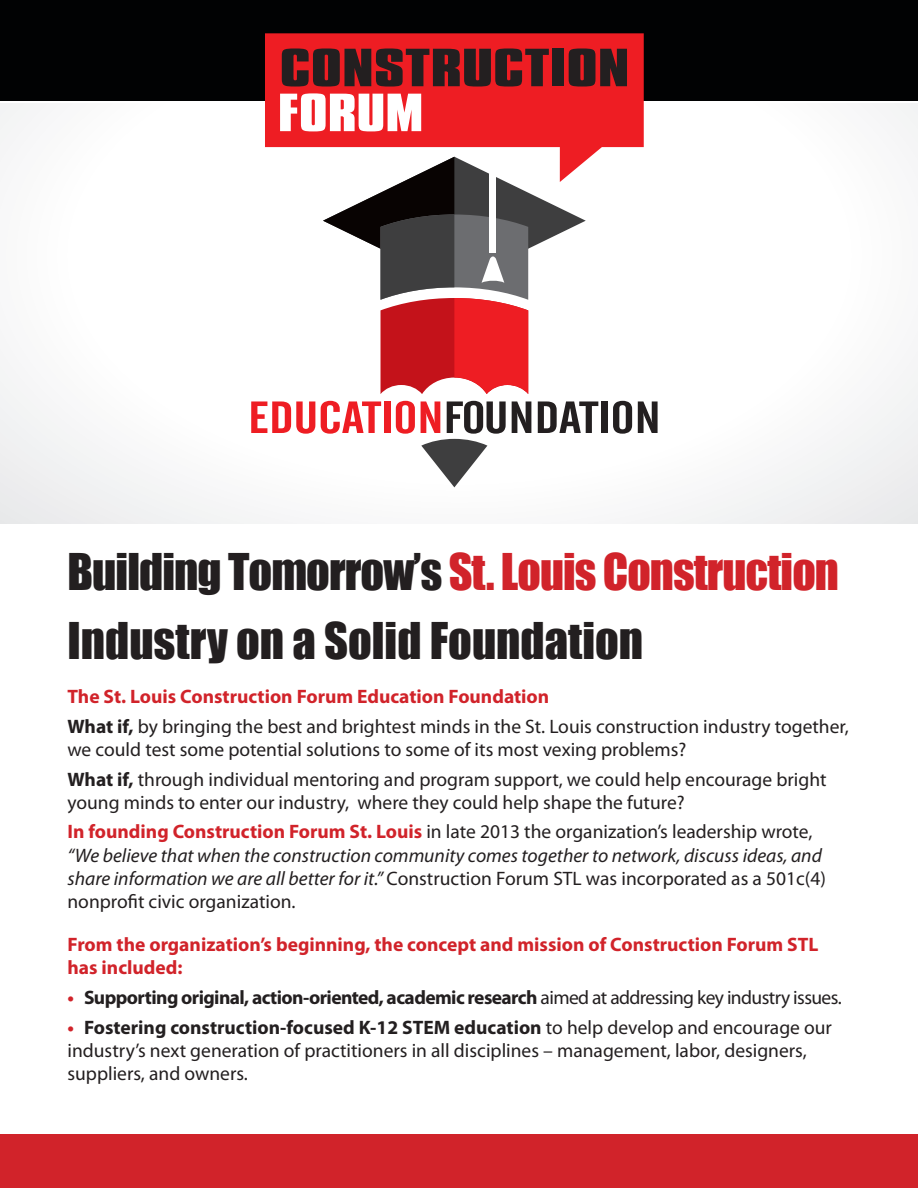
<style>
.page{position:relative;width:918px;height:1188px;background:#fff}
.page>*{position:absolute;margin:0;border:0;box-sizing:border-box;transform-origin:0 0}
.t1{font:46.5px "Impact";letter-spacing:-.02em;color:#d1232a}
.t2{font:46.5px "Impact";color:#231f20}
.Basal{font:19.5px/23.1px "Myriad Pro";color:#231f20}
.Basal-2{font:italic 19.5px/23.1px "Myriad Pro";color:#231f20}
.BL{font:19.5px/23.1px "Myriad Pro";color:#231f20}
.Basal_SB{font:700 19.5px/23.1px "Myriad Pro";color:#d1232a}
.BL-2{font:700 19.5px "Myriad Pro";letter-spacing:-.03em;color:#231f20}
.s1{color:#231f20}
.s2{font-weight:700}
.s3{font-weight:700;font-style:normal;color:#d1232a}
.s4{font-style:normal}
.s5{color:#d1232a}
.s6{font-weight:400}
.s7{font-weight:700;color:#d1232a}
</style>
<div class="page">
<div style="left:0;top:0;width:918px;height:101px;background:#010203"></div>
<div style="left:0;top:1134px;width:918px;height:54px;background:#d1232a"></div>
<div style="left:0;top:103px;width:918px;height:420px;background:linear-gradient(to right,#fcfcfc,#fcfcfc)"></div>
<svg style="left:323px;top:182px;width:263px;height:212px"></svg>
<svg style="left:251px;top:401px;width:64px;height:33px"></svg>
<svg style="left:321px;top:401px;width:60px;height:33px"></svg>
<div style="left:384px;top:401px;width:6px;height:32px;background:#ee1d23"></div>
<svg style="left:396px;top:401px;width:19px;height:33px"></svg>
<svg style="left:421px;top:401px;width:85px;height:86px"></svg>
<svg style="left:512px;top:401px;width:19px;height:32px"></svg>
<svg style="left:538px;top:401px;width:60px;height:32px"></svg>
<div style="left:601px;top:401px;width:7px;height:32px;background:#231f20"></div>
<svg style="left:613px;top:401px;width:19px;height:33px"></svg>
<svg style="left:638px;top:401px;width:20px;height:32px"></svg>
<svg style="left:265px;top:33px;width:379px;height:149px;fill:#ee1d23"></svg>
<svg style="left:282px;top:48px;width:267px;height:39px"></svg>
<div style="left:552px;top:49px;width:12px;height:37px;background:#231f20"></div>
<svg style="left:569px;top:48px;width:58px;height:39px"></svg>
<svg style="left:280px;top:93px;width:141px;height:38px"></svg>
<h1 class="t1" style="left:68px;top:535px;width:773px"><span class="s1">Building Tomorrow’s</span> St. Louis Construction</h1>
<h1 class="t2" style="left:68px;top:605px;width:577px">Industry on a Solid Foundation</h1>
<h3 class="Basal_SB" style="left:68px;top:684px;width:483px">The St. Louis Construction Forum Education Foundation</h3>
<p class="Basal" style="left:68px;top:714px;width:783px"><span class="s2">What if,</span> by bringing the best and brightest minds in the St. Louis construction industry together, we could test some potential solutions to some of its most vexing problems?</p>
<p class="Basal" style="left:68px;top:767px;width:761px"><span class="s2">What if,</span> through individual mentoring and program support, we could help encourage bright young minds to enter our industry, where they could help shape the future?</p>
<p class="Basal-2" style="left:68px;top:820px;width:760px"><span class="s3">In founding Construction Forum St. Louis</span> <span class="s4">in late 2013 the organization’s leadership wrote, </span>“We believe that when the construction community comes together to network, discuss ideas, and share information we are all better for it.” <span class="s4">Construction Forum STL was incorporated as a 501c(4) nonprofit civic organization.</span></p>
<p class="Basal_SB" style="left:68px;top:932px;width:752px">From the organization’s beginning, the concept and mission of Construction Forum STL has included:</p>
<p class="BL-2" style="left:68px;top:985px;width:776px"><span class="s5">•</span> Supporting original, action-oriented, academic research <span class="s6">aimed at addressing key industry issues.</span></p>
<p class="BL" style="left:68px;top:1016px;width:766px"><span class="s7">•</span> <span class="s2">Fostering construction-focused K-12 STEM education</span> to help develop and encourage our industry’s next generation of practitioners in all disciplines – management, labor, designers, suppliers, and owners.</p>
</div>
